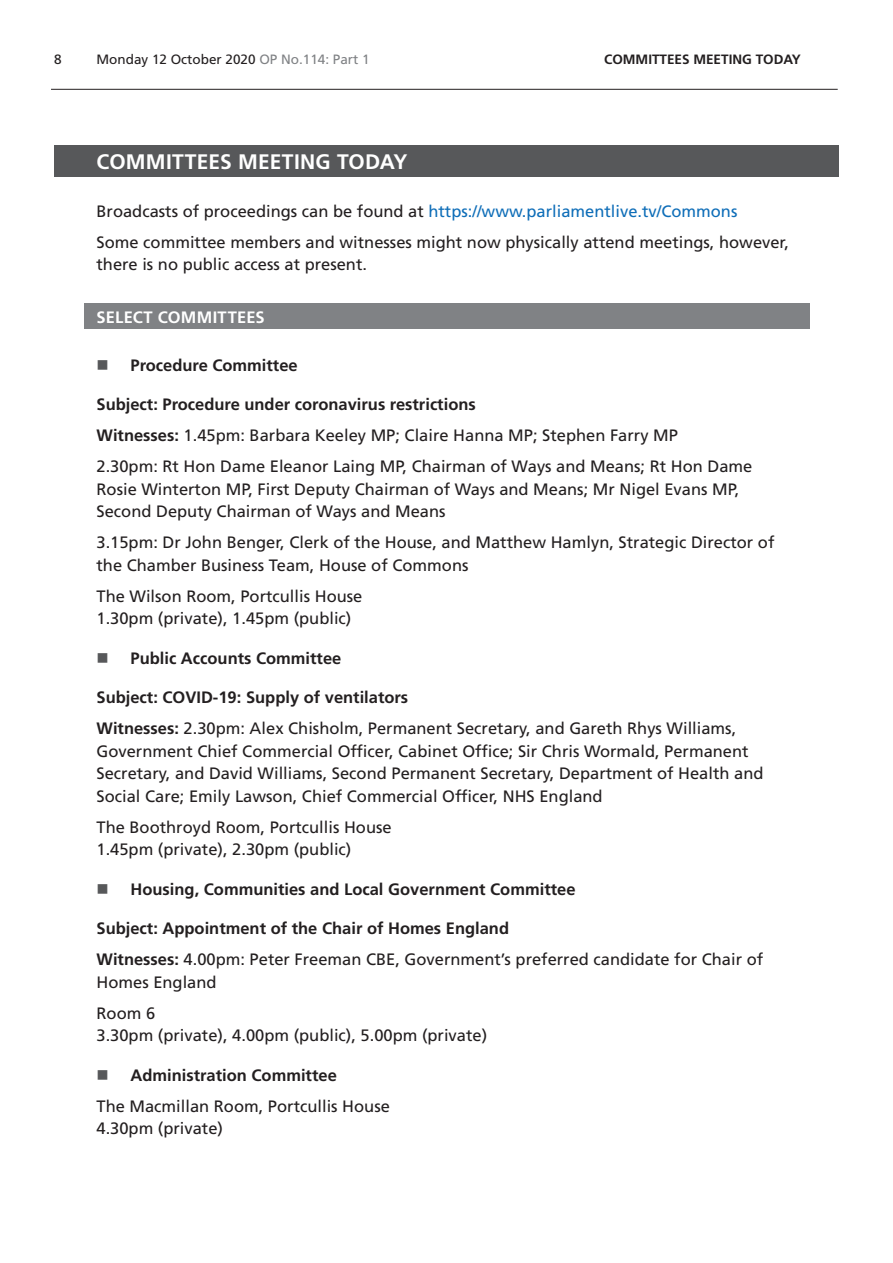
<style>
.page{position:relative;width:893px;height:1263px;background:#fff}
.page>*{position:absolute;margin:0;border:0;box-sizing:border-box;transform-origin:0 0}
.Heading1Grey{font:700 21px "Frutiger LT Std";letter-spacing:.01em;color:#fff}
.t1{font:16.5px/22.5px "Frutiger LT Std";color:#231f20}
.BoldTimingHeading{font:700 16.5px "Frutiger LT Std";color:#231f20}
.t2{font:16.5px "Frutiger LT Std";color:#0f6eb8}
.Heading2Grey{font:700 16.5px "Frutiger LT Std";letter-spacing:.015em;color:#fff}
.t3{font:13.5px "Frutiger LT Std";color:#231f20}
.t4{font:700 13.5px "Frutiger LT Std";color:#231f20}
.s1{color:#808285}
.s2{color:#231f20}
.s3{font-weight:700}
</style>
<div class="page">
<hr style="left:51px;top:89px;width:787px;height:1px;background:#231f20">
<div style="left:54px;top:146px;width:785px;height:31px;background:#57585a"></div>
<div style="left:84px;top:304px;width:725px;height:25px;background:#808285"></div>
<p class="t3" style="left:54px;top:52px;width:9px">8</p>
<p class="t3" style="left:97px;top:52px;width:275px">Monday 12 October 2020 <span class="s1">OP No.114: Part 1</span></p>
<p class="t4" style="left:604px;top:52px;width:18px">Committees</p>
<p class="t4" style="left:693px;top:52px;width:22px">Meeting</p>
<p class="t4" style="left:756px;top:52px;width:18px">Today</p>
<h2 class="Heading1Grey" style="left:97px;top:149px;width:313px">COMMITTEES MEETING TODAY</h2>
<p class="t2" style="left:97px;top:201px;width:642px"><span class="s2">Broadcasts of proceedings can be found at</span> https://www.parliamentlive.tv/Commons</p>
<p class="t1" style="left:97px;top:231px;width:694px">Some committee members and witnesses might now physically attend meetings, however, there is no public access at present.</p>
<h2 class="Heading2Grey" style="left:97px;top:307px;width:170px">SELECT COMMITTEES</h2>
<p class="BoldTimingHeading" style="left:131px;top:355px;width:169px">Procedure Committee</p>
<p class="BoldTimingHeading" style="left:97px;top:395px;width:381px">Subject: Procedure under coronavirus restrictions</p>
<p class="t1" style="left:97px;top:424px;width:583px"><span class="s3">Witnesses:</span> 1.45pm: Barbara Keeley MP; Claire Hanna MP; Stephen Farry MP</p>
<p class="t1" style="left:97px;top:455px;width:657px">2.30pm: Rt Hon Dame Eleanor Laing MP, Chairman of Ways and Means; Rt Hon Dame<br>Rosie Winterton MP, First Deputy Chairman of Ways and Means; Mr Nigel Evans MP,<br>Second Deputy Chairman of Ways and Means</p>
<p class="t1" style="left:97px;top:531px;width:679px">3.15pm: Dr John Benger, Clerk of the House, and Matthew Hamlyn, Strategic Director of the Chamber Business Team, House of Commons</p>
<p class="t1" style="left:97px;top:585px;width:267px">The Wilson Room, Portcullis House<br>1.30pm (private), 1.45pm (public)</p>
<p class="BoldTimingHeading" style="left:131px;top:648px;width:212px">Public Accounts Committee</p>
<p class="BoldTimingHeading" style="left:97px;top:688px;width:313px">Subject: COVID-19: Supply of ventilators</p>
<p class="t1" style="left:97px;top:717px;width:668px"><span class="s3">Witnesses:</span> 2.30pm: Alex Chisholm, Permanent Secretary, and Gareth Rhys Williams, Government Chief Commercial Officer, Cabinet Office; Sir Chris Wormald, Permanent Secretary, and David Williams, Second Permanent Secretary, Department of Health and Social Care; Emily Lawson, Chief Commercial Officer, NHS England</p>
<p class="t1" style="left:97px;top:816px;width:297px">The Boothroyd Room, Portcullis House<br>1.45pm (private), 2.30pm (public)</p>
<p class="BoldTimingHeading" style="left:131px;top:879px;width:446px">Housing, Communities and Local Government Committee</p>
<p class="BoldTimingHeading" style="left:97px;top:919px;width:414px">Subject: Appointment of the Chair of Homes England</p>
<p class="t1" style="left:97px;top:948px;width:668px"><span class="s3">Witnesses:</span> 4.00pm: Peter Freeman CBE, Government’s preferred candidate for Chair of<br>Homes England</p>
<p class="t1" style="left:97px;top:1002px;width:392px">Room 6<br>3.30pm (private), 4.00pm (public), 5.00pm (private)</p>
<p class="BoldTimingHeading" style="left:131px;top:1065px;width:208px">Administration Committee</p>
<p class="t1" style="left:97px;top:1095px;width:295px">The Macmillan Room, Portcullis House<br>4.30pm (private)</p>
</div>
